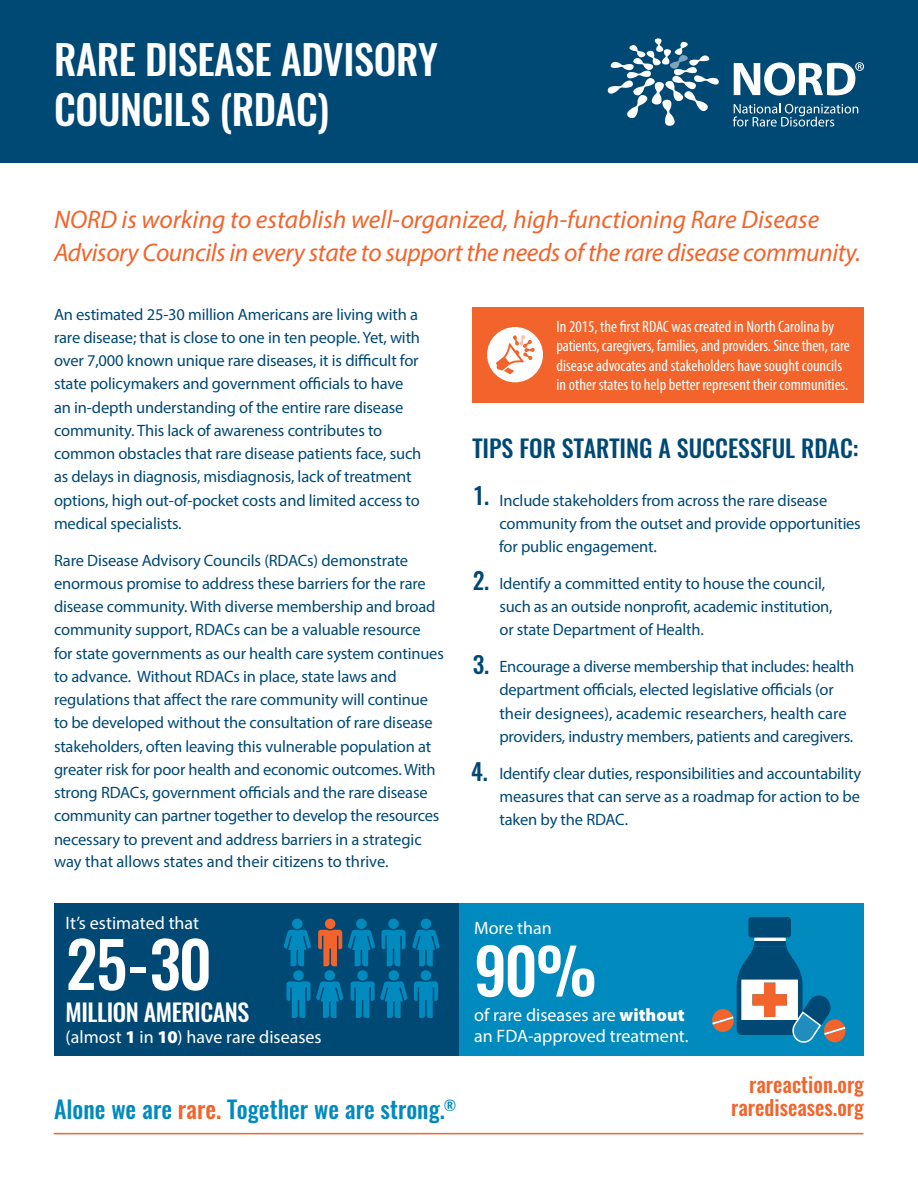
<style>
.page{position:relative;width:918px;height:1188px;background:#fff}
.page>*{position:absolute;margin:0;border:0;box-sizing:border-box;transform-origin:0 0}
.t1{font:500 63px "Oswald";color:#fff}
.t2{font:500 40.5px/49.5px "Oswald";letter-spacing:-.01em;color:#fff}
.t3{font:italic 25.5px/33px "Myriad Pro";letter-spacing:-.01em;color:#f2642b}
.t4{font:500 24px "Oswald";color:#008abe}
.t5{font:500 24px "Oswald";color:#004975}
.t6{font:500 24px "Oswald";letter-spacing:-.02em;color:#fff}
.t7{font:500 23.25px "Oswald";color:#004975}
.t8{font:500 21px/23.2px "Oswald";color:#f2642b;text-align:right}
.t9{font:18px/21px "Myriad Pro";color:#fff}
.t10{font:16.5px/23.2px "Myriad Pro";letter-spacing:-.01em;color:#004975}
.t11{font:condensed 16.5px/19.5px "Myriad Pro";color:#fff}
.s1{font-weight:900}
.s2{color:#f2642b}
</style>
<div class="page">
<div style="left:0;top:0;width:918px;height:163px;background:#004975"></div>
<hr style="left:54px;top:1133px;width:809px;height:1px;background:#f2642b">
<svg style="left:734px;top:62px;width:130px;height:34px"></svg>
<svg style="left:733px;top:104px;width:125px;height:23px"></svg>
<svg style="left:608px;top:38px;width:111px;height:88px"></svg>
<div style="left:472px;top:307px;width:392px;height:96px;background:#f2642b"></div>
<div style="left:487px;top:327px;width:56px;height:55px;background:#fff;border-radius:50%"></div>
<svg style="left:496px;top:335px;width:39px;height:39px"></svg>
<div style="left:54px;top:903px;width:405px;height:153px;background:#004975"></div>
<svg style="left:284px;top:919px;width:156px;height:99px"></svg>
<div style="left:459px;top:903px;width:404px;height:153px;background:#008abe"></div>
<svg style="left:712px;top:917px;width:134px;height:126px"></svg>
<h2 class="t2" style="left:54px;top:36px;width:385px">RARE DISEASE ADVISORY<br>COUNCILS (RDAC)</h2>
<h3 class="t3" style="left:54px;top:202px;width:808px">NORD is working to establish well-organized, high-functioning Rare Disease<br>Advisory Councils in every state to support the needs of the rare disease community.</h3>
<p class="t10" style="left:54px;top:302px;width:369px">An estimated 25-30 million Americans are living with a rare disease; that is close to one in ten people. Yet, with over 7,000 known unique rare diseases, it is difficult for state policymakers and government officials to have an in-depth understanding of the entire rare disease community. This lack of awareness contributes to common obstacles that rare disease patients face, such as delays in diagnosis, misdiagnosis, lack of treatment options, high out-of-pocket costs and limited access to medical specialists.</p>
<p class="t10" style="left:54px;top:548px;width:391px">Rare Disease Advisory Councils (RDACs) demonstrate enormous promise to address these barriers for the rare disease community. With diverse membership and broad community support, RDACs can be a valuable resource<br>for state governments as our health care system continues to advance. Without RDACs in place, state laws and regulations that affect the rare community will continue to be developed without the consultation of rare disease stakeholders, often leaving this vulnerable population at greater risk for poor health and economic outcomes. With strong RDACs, government officials and the rare disease community can partner together to develop the resources necessary to prevent and address barriers in a strategic way that allows states and their citizens to thrive.</p>
<p class="t11" style="left:556px;top:316px;width:295px">In 2015, the first RDAC was created in North Carolina by patients, caregivers, families, and providers. Since then, rare disease advocates and stakeholders have sought councils in other states to help better represent their communities.</p>
<h3 class="t5" style="left:472px;top:431px;width:388px">TIPS FOR STARTING A SUCCESSFUL RDAC:</h3>
<p class="t10" style="left:499px;top:488px;width:363px">Include stakeholders from across the rare disease community from the outset and provide opportunities for public engagement.</p>
<p class="t10" style="left:499px;top:572px;width:334px;text-indent:-27px">2. Identify a committed entity to house the council, such as an outside nonprofit, academic institution, or state Department of Health.</p>
<p class="t10" style="left:499px;top:655px;width:356px;text-indent:-27px">3. Encourage a diverse membership that includes: health department officials, elected legislative officials (or their designees), academic researchers, health care providers, industry members, patients and caregivers.</p>
<p class="t10" style="left:499px;top:761px;width:363px;text-align:justify;text-indent:-27px">4. Identify clear duties, responsibilities and accountability measures that can serve as a roadmap for action to be taken by the RDAC.</p>
<h3 class="t7" style="left:473px;top:480px;width:18px">1.</h3>
<h3 class="t7" style="left:473px;top:565px;width:18px">2.</h3>
<h3 class="t7" style="left:473px;top:648px;width:18px">3.</h3>
<h3 class="t7" style="left:471px;top:755px;width:18px">4.</h3>
<p class="t9" style="left:66px;top:912px;width:135px">It’s estimated that</p>
<h1 class="t1" style="left:66px;top:920px;width:147px">25-30</h1>
<h3 class="t6" style="left:66px;top:995px;width:185px">MILLION AMERICANS</h3>
<p class="t9" style="left:66px;top:1026px;width:258px">(almost <span class="s1">1</span> in <span class="s1">10</span>) have rare diseases</p>
<p class="t9" style="left:474px;top:917px;width:79px">More than</p>
<h1 class="t1" style="left:474px;top:927px;width:124px">90%</h1>
<p class="t9" style="left:474px;top:1004px;width:216px">of rare diseases are <span class="s1">without </span>an FDA-approved treatment.</p>
<h3 class="t4" style="left:54px;top:1093px;width:404px">Alone we are <span class="s2">rare.</span> Together we are strong.<sup>®</sup></h3>
<p class="t8" style="left:731px;top:1073px;width:134px">rareaction.org rarediseases.org</p>
</div>
